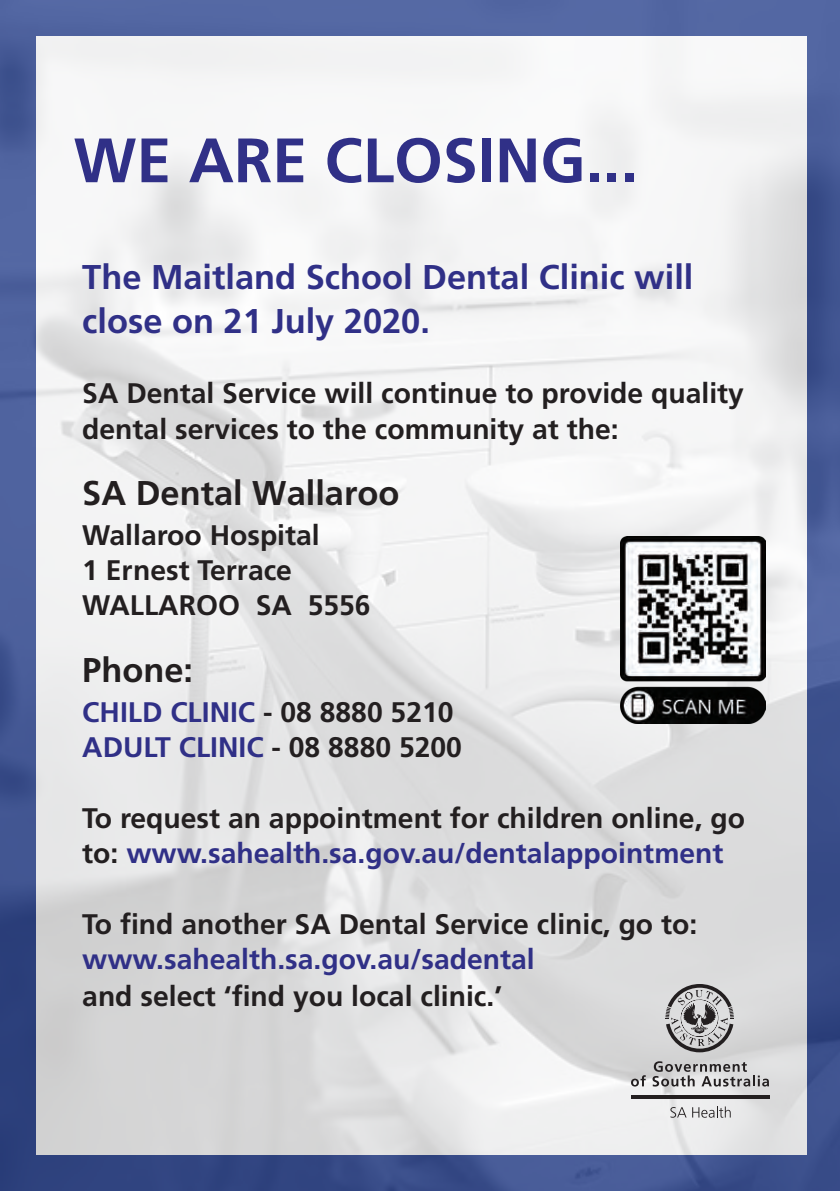
<style>
.page{position:relative;width:840px;height:1191px;background:#fff}
.page>*{position:absolute;margin:0;border:0;box-sizing:border-box;transform-origin:0 0}
.t1{font:700 62.6px "Frutiger LT Std";color:#303087}
.t2{font:700 34.4px/43.4px "Frutiger LT Std";color:#303087}
.t3{font:700 34.4px "Frutiger LT Std";color:#231f20}
.t4{font:700 28.2px/35.4px "Frutiger LT Std";color:#231f20}
.t5{font:700 28.2px/35.4px "Frutiger LT Std";color:#303087}
.s1{color:#231f20}
.s2{color:#303087}
</style>
<div class="page">
<img style="left:0;top:0;width:839px;height:1191px">
<svg style="left:670px;top:1106px;width:60px;height:11px"></svg>
<hr style="left:630px;top:1095px;width:138px;height:3px;background:#231f20">
<svg style="left:630px;top:1075px;width:15px;height:11px"></svg>
<svg style="left:652px;top:1061px;width:116px;height:25px;background:#acabac"></svg>
<svg style="left:665px;top:984px;width:68px;height:68px;background:#a4a3a4"></svg>
<img style="left:620px;top:536px;width:145px;height:188px">
<h1 class="t1" style="left:74px;top:124px;width:565px">WE ARE CLOSING...</h1>
<p class="t2" style="left:82px;top:256px;width:612px">The Maitland School Dental Clinic will close on 21 July 2020.</p>
<p class="t4" style="left:82px;top:376px;width:662px">SA Dental Service will continue to provide quality dental services to the community at the:</p>
<p class="t3" style="left:82px;top:473px;width:318px">SA Dental Wallaroo</p>
<p class="t4" style="left:82px;top:517px;width:290px">Wallaroo Hospital<br>1 Ernest Terrace<br>WALLAROO SA 5556</p>
<p class="t3" style="left:82px;top:650px;width:112px">Phone:</p>
<p class="t5" style="left:82px;top:694px;width:381px">CHILD CLINIC <span class="s1">- 08 8880 5210<br></span>ADULT CLINIC <span class="s1">- 08 8880 5200</span></p>
<p class="t4" style="left:82px;top:800px;width:663px">To request an appointment for children online, go to: <span class="s2">www.sahealth.sa.gov.au/dentalappointment</span></p>
<p class="t4" style="left:82px;top:906px;width:616px">To find another SA Dental Service clinic, go to:</p>
<p class="t5" style="left:82px;top:941px;width:453px">www.sahealth.sa.gov.au/sadental</p>
<p class="t4" style="left:82px;top:979px;width:421px">and select ‘find you local clinic.’</p>
</div>
